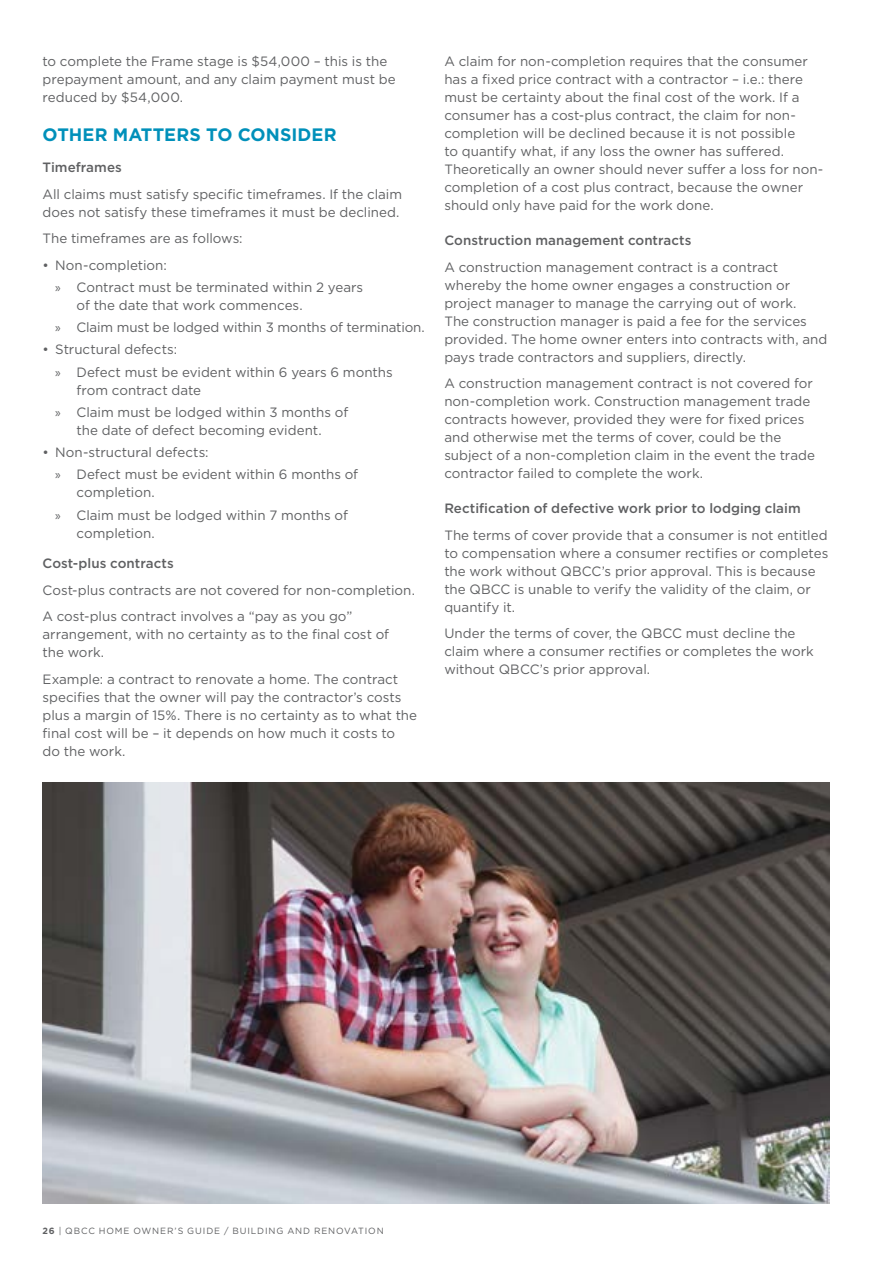
<style>
.page{position:relative;width:893px;height:1263px;background:#fff}
.page>*{position:absolute;margin:0;border:0;box-sizing:border-box;transform-origin:0 0}
.t1{font:700 18px "Gotham";letter-spacing:.005em;color:#0090ba}
.t2{font:13.5px/18px "Gotham";color:#5f6062}
.t3{font:500 13.5px "Gotham";letter-spacing:.005em;color:#5f6062}
.t4{font:9px "Gotham";letter-spacing:.1em;color:#5f6062}
.s1{font-family:"Myriad Pro"}
.s2{font-weight:700}
</style>
<div class="page">
<img style="left:43px;top:782px;width:786px;height:421px">
<p class="t2" style="left:43px;top:52px;width:355px">to complete the Frame stage is $54,000 – this is the prepayment amount, and any claim payment must be reduced by $54,000.</p>
<h1 class="t1" style="left:43px;top:123px;width:296px">OTHER MATTERS TO CONSIDER</h1>
<p class="t3" style="left:43px;top:158px;width:81px">Timeframes</p>
<p class="t2" style="left:43px;top:185px;width:361px">All claims must satisfy specific timeframes. If the claim does not satisfy these timeframes it must be declined.</p>
<p class="t2" style="left:43px;top:229px;width:202px">The timeframes are as follows:</p>
<p class="t2" style="left:55px;top:253px;width:310px;line-height:22.2px;text-indent:-13px">• Non-completion:<br><span class="s1">»</span> Contract must be terminated within 2 years</p>
<p class="t2" style="left:55px;top:294px;width:371px;line-height:22.2px;text-indent:21px">of the date that work commences.<br><span class="s1">»</span> Claim must be lodged within 3 months of termination.</p>
<p class="t2" style="left:55px;top:338px;width:339px;line-height:22.2px;text-indent:-13px">• Structural defects:<br><span class="s1">»</span> Defect must be evident within 6 years 6 months</p>
<p class="t2" style="left:55px;top:378px;width:294px;line-height:22.2px;text-indent:21px">from contract date<br><span class="s1">»</span> Claim must be lodged within 3 months of</p>
<p class="t2" style="left:77px;top:421px;width:247px">the date of defect becoming evident.</p>
<p class="t2" style="left:55px;top:441px;width:304px;line-height:22.2px;text-indent:-13px">• Non-structural defects:<br><span class="s1">»</span> Defect must be evident within 6 months of</p>
<p class="t2" style="left:55px;top:481px;width:294px;line-height:22.2px;text-indent:21px">completion.<br><span class="s1">»</span> Claim must be lodged within 7 months of</p>
<p class="t2" style="left:77px;top:524px;width:80px">completion.</p>
<p class="t3" style="left:43px;top:555px;width:133px">Cost-plus contracts</p>
<p class="t2" style="left:43px;top:577px;width:374px;line-height:26.5px">Cost-plus contracts are not covered for non-completion.<br>A cost-plus contract involves a “pay as you go”</p>
<p class="t2" style="left:43px;top:625px;width:348px">arrangement, with no certainty as to the final cost of the work.</p>
<p class="t2" style="left:43px;top:670px;width:376px">Example: a contract to renovate a home. The contract specifies that the owner will pay the contractor’s costs plus a margin of 15%. There is no certainty as to what the final cost will be – it depends on how much it costs to<br>do the work.</p>
<p class="t2" style="left:444px;top:52px;width:380px">A claim for non-completion requires that the consumer has a fixed price contract with a contractor – i.e.: there must be certainty about the final cost of the work. If a consumer has a cost-plus contract, the claim for non&shy;completion will be declined because it is not possible<br>to quantify what, if any loss the owner has suffered.<br>Theoretically an owner should never suffer a loss for non&shy;completion of a cost plus contract, because the owner should only have paid for the work done.</p>
<p class="t3" style="left:444px;top:231px;width:249px">Construction management contracts</p>
<p class="t2" style="left:444px;top:257px;width:385px">A construction management contract is a contract whereby the home owner engages a construction or project manager to manage the carrying out of work.<br>The construction manager is paid a fee for the services provided. The home owner enters into contracts with, and pays trade contractors and suppliers, directly.</p>
<p class="t2" style="left:444px;top:374px;width:372px">A construction management contract is not covered for non-completion work. Construction management trade contracts however, provided they were for fixed prices and otherwise met the terms of cover, could be the subject of a non-completion claim in the event the trade contractor failed to complete the work.</p>
<p class="t3" style="left:444px;top:499px;width:358px">Rectification of defective work prior to lodging claim</p>
<p class="t2" style="left:444px;top:525px;width:385px">The terms of cover provide that a consumer is not entitled to compensation where a consumer rectifies or completes the work without QBCC’s prior approval. This is because the QBCC is unable to verify the validity of the claim, or quantify it.</p>
<p class="t2" style="left:444px;top:624px;width:371px">Under the terms of cover, the QBCC must decline the claim where a consumer rectifies or completes the work without QBCC’s prior approval.</p>
<p class="t4" style="left:43px;top:1225px;width:343px"><span class="s2">26</span> | QBCC HOME OWNER’S GUIDE / BUILDING AND RENOVATION</p>
</div>
